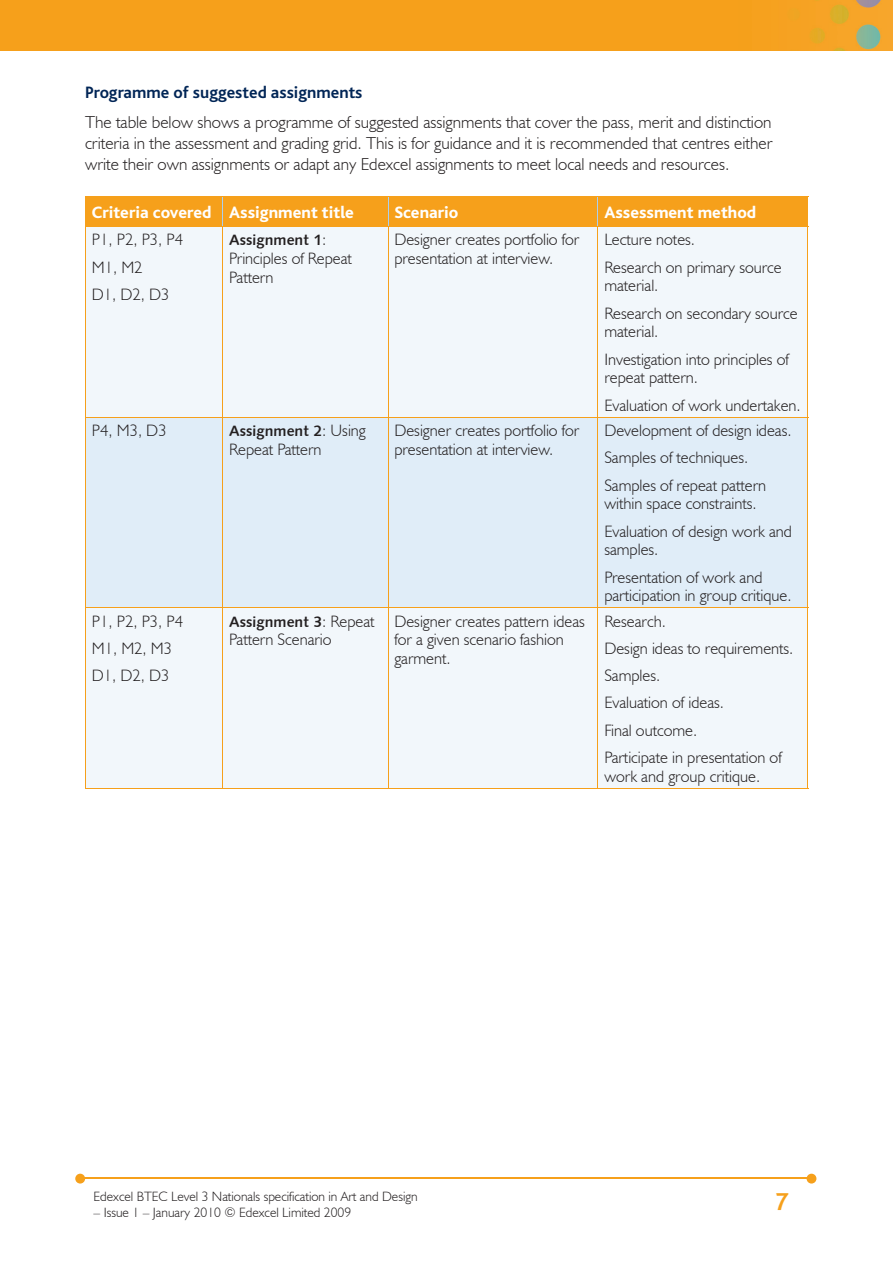
<style>
.page{position:relative;width:893px;height:1263px;background:#fff}
.page>*{position:absolute;margin:0;border:0;box-sizing:border-box;transform-origin:0 0}
.t1{font:700 25.5px "Bliss";color:#f6a01b}
.t2{font:300 17.25px/21px "Humanist 521 BT";color:#231f20;text-align:justify}
.t3{font:800 17.25px "Bliss";color:#fff}
.t4{font:700 17.25px "Bliss";color:#002556}
.t5{font:300 16.5px/27.3px "Humanist 521 BT";color:#231f20}
.t6{font:15px "Humanist 531 BT Bold A";color:#231f20}
.t7{font:300 13.5px "Humanist 521 BT";color:#231f20}
.s1{font-family:"Humanist 521 BT";font-weight:300;font-size:16.5px}
</style>
<div class="page">
<img style="left:0;top:0;width:893px;height:51px">
<hr style="left:82px;top:1178px;width:728px;height:1px;background:#f6a01b">
<svg style="left:807px;top:1174px;width:9px;height:9px"></svg>
<svg style="left:75px;top:1174px;width:10px;height:9px"></svg>
<div style="left:86px;top:227px;width:721px;height:561px;background:#f2f7fb"></div>
<div style="left:86px;top:418px;width:721px;height:189px;background:#e0edf8"></div>
<div style="left:85px;top:197px;width:723px;height:29px;background:#f6a01b"></div>
<hr style="left:85px;top:196px;width:138px;height:1px;background:#f6a01b">
<hr style="left:223px;top:196px;width:165px;height:1px;background:#f6a01b">
<hr style="left:388px;top:196px;width:210px;height:1px;background:#f6a01b">
<hr style="left:598px;top:196px;width:210px;height:1px;background:#f6a01b">
<hr style="left:222px;top:227px;width:1px;height:190px;background:#f6a01b">
<hr style="left:388px;top:227px;width:1px;height:190px;background:#f6a01b">
<hr style="left:598px;top:227px;width:1px;height:190px;background:#f6a01b">
<hr style="left:85px;top:227px;width:1px;height:190px;background:#f6a01b">
<hr style="left:807px;top:227px;width:1px;height:190px;background:#f6a01b">
<hr style="left:85px;top:226px;width:138px;height:1px;background:#f6a01b">
<hr style="left:223px;top:226px;width:165px;height:1px;background:#f6a01b">
<hr style="left:388px;top:226px;width:210px;height:1px;background:#f6a01b">
<hr style="left:598px;top:226px;width:210px;height:1px;background:#f6a01b">
<hr style="left:222px;top:417px;width:1px;height:190px;background:#f6a01b">
<hr style="left:388px;top:417px;width:1px;height:190px;background:#f6a01b">
<hr style="left:598px;top:417px;width:1px;height:190px;background:#f6a01b">
<hr style="left:85px;top:417px;width:1px;height:190px;background:#f6a01b">
<hr style="left:807px;top:417px;width:1px;height:190px;background:#f6a01b">
<hr style="left:85px;top:417px;width:138px;height:1px;background:#f6a01b">
<hr style="left:223px;top:417px;width:165px;height:1px;background:#f6a01b">
<hr style="left:388px;top:417px;width:210px;height:1px;background:#f6a01b">
<hr style="left:598px;top:417px;width:210px;height:1px;background:#f6a01b">
<hr style="left:222px;top:608px;width:1px;height:180px;background:#f6a01b">
<hr style="left:388px;top:608px;width:1px;height:180px;background:#f6a01b">
<hr style="left:598px;top:608px;width:1px;height:180px;background:#f6a01b">
<hr style="left:85px;top:788px;width:138px;height:1px;background:#f6a01b">
<hr style="left:223px;top:788px;width:165px;height:1px;background:#f6a01b">
<hr style="left:388px;top:788px;width:210px;height:1px;background:#f6a01b">
<hr style="left:598px;top:788px;width:210px;height:1px;background:#f6a01b">
<hr style="left:85px;top:608px;width:1px;height:180px;background:#f6a01b">
<hr style="left:807px;top:608px;width:1px;height:180px;background:#f6a01b">
<hr style="left:85px;top:607px;width:138px;height:1px;background:#f6a01b">
<hr style="left:223px;top:607px;width:165px;height:1px;background:#f6a01b">
<hr style="left:388px;top:607px;width:210px;height:1px;background:#f6a01b">
<hr style="left:598px;top:607px;width:210px;height:1px;background:#f6a01b">
<p class="t4" style="left:85px;top:84px;width:279px">Programme of suggested assignments</p>
<p class="t2" style="left:85px;top:112px;width:689px">The table below shows a programme of suggested assignments that cover the pass, merit and distinction criteria in the assessment and grading grid. This is for guidance and it is recommended that centres either write their own assignments or adapt any Edexcel assignments to meet local needs and resources.</p>
<p class="t3" style="left:92px;top:203px;width:264px">Criteria covered Assignment title</p>
<p class="t3" style="left:394px;top:203px;width:66px">Scenario</p>
<p class="t3" style="left:604px;top:203px;width:153px">Assessment method</p>
<p class="t5" style="left:92px;top:226px;width:93px">P1, P2, P3, P4<br>M1, M2<br>D1, D2, D3</p>
<p class="t6" style="left:229px;top:231px;width:99px">Assignment 1<span class="s1">:</span></p>
<p class="t5" style="left:394px;top:230px;width:187px;line-height:18.8px">Designer creates portfolio for presentation at interview.</p>
<p class="t5" style="left:604px;top:226px;width:179px">Lecture notes.<br>Research on primary source</p>
<p class="t5" style="left:604px;top:272px;width:195px">material.<br>Research on secondary source</p>
<p class="t5" style="left:604px;top:318px;width:186px">material.<br>Investigation into principles of</p>
<p class="t5" style="left:604px;top:364px;width:198px">repeat pattern.<br>Evaluation of work undertaken.</p>
<p class="t5" style="left:229px;top:249px;width:124px;line-height:18.8px">Principles of Repeat<br>Pattern</p>
<p class="t5" style="left:92px;top:416px;width:76px">P4, M3, D3</p>
<p class="t6" style="left:229px;top:422px;width:138px">Assignment 2<span class="s1">: Using</span></p>
<p class="t5" style="left:229px;top:435px;width:94px">Repeat Pattern</p>
<p class="t5" style="left:92px;top:607px;width:93px">P1, P2, P3, P4<br>M1, M2, M3<br>D1, D2, D3</p>
<p class="t6" style="left:229px;top:612px;width:147px">Assignment 3<span class="s1">: Repeat</span></p>
<p class="t5" style="left:229px;top:626px;width:104px">Pattern Scenario</p>
<p class="t5" style="left:394px;top:421px;width:187px;line-height:18.8px">Designer creates portfolio for presentation at interview.</p>
<p class="t5" style="left:604px;top:416px;width:189px">Development of design ideas.<br>Samples of techniques.<br>Samples of repeat pattern</p>
<p class="t5" style="left:604px;top:490px;width:189px">within space constraints.<br>Evaluation of design work and</p>
<p class="t5" style="left:604px;top:536px;width:160px">samples.<br>Presentation of work and</p>
<p class="t5" style="left:604px;top:582px;width:189px">participation in group critique.</p>
<p class="t5" style="left:394px;top:611px;width:192px;line-height:18.8px">Designer creates pattern ideas for a given scenario fashion garment.</p>
<p class="t5" style="left:604px;top:607px;width:191px">Research.<br>Design ideas to requirements.<br>Samples.<br>Evaluation of ideas.<br>Final outcome.<br>Participate in presentation of</p>
<p class="t5" style="left:604px;top:762px;width:157px">work and group critique.</p>
<p class="t7" style="left:94px;top:1188px;width:326px">Edexcel BTEC Level 3 Nationals specification in Art and Design</p>
<p class="t7" style="left:94px;top:1204px;width:259px">– Issue 1 – January 2010 © Edexcel Limited 2009</p>
<h1 class="t1" style="left:775px;top:1189px;width:15px">7</h1>
</div>
